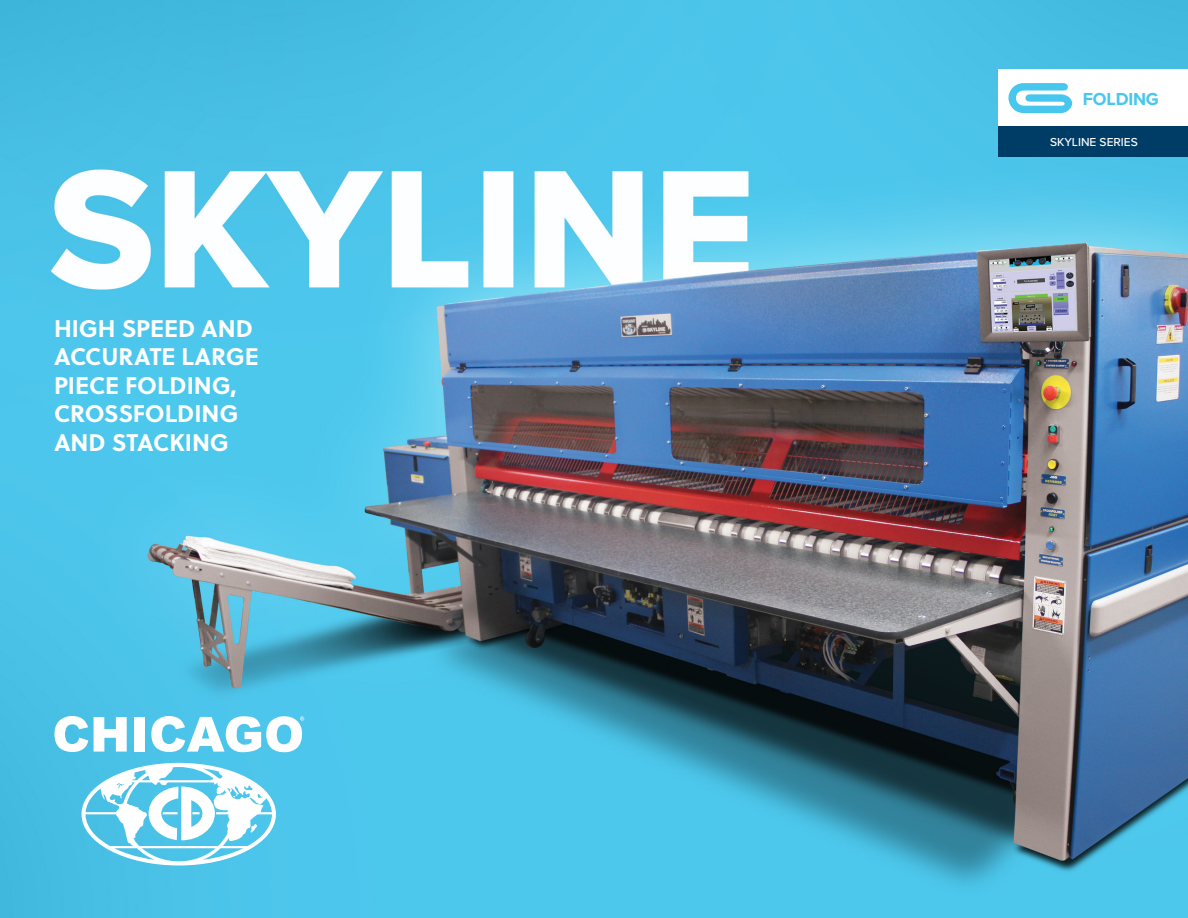
<style>
.page{position:relative;width:1188px;height:918px;background:#fff}
.page>*{position:absolute;margin:0;border:0;box-sizing:border-box;transform-origin:0 0}
.t1{font:700 24px/28.5px "Soleil";color:#fff}
.Large_Body{font:700 18px "Proxima Nova";letter-spacing:-.015em;color:#47c6ee}
.t2{font:500 12px "Proxima Nova";color:#fff}
</style>
<div class="page">
<img style="left:0;top:0;width:1188px;height:918px">
<svg style="left:82px;top:764px;width:193px;height:101px"></svg>
<svg style="left:94px;top:717px;width:33px;height:35px"></svg>
<div style="left:134px;top:717px;width:11px;height:34px;background:#fff"></div>
<svg style="left:54px;top:716px;width:34px;height:36px"></svg>
<svg style="left:151px;top:716px;width:153px;height:36px"></svg>
<div style="left:998px;top:69px;width:190px;height:57px;background:#fff"></div>
<div style="left:998px;top:127px;width:190px;height:30px;background:#003d66"></div>
<svg style="left:1008px;top:83px;width:64px;height:30px"></svg>
<p class="t1" style="left:54px;top:313px;width:206px">HIGH SPEED AND<br>ACCURATE LARGE<br>PIECE FOLDING,<br>CROSSFOLDING<br>AND STACKING</p>
<p class="Large_Body" style="left:1083px;top:89px;width:77px">FOLDING</p>
<p class="t2" style="left:1050px;top:133px;width:89px">SKYLINE SERIES</p>
</div>
